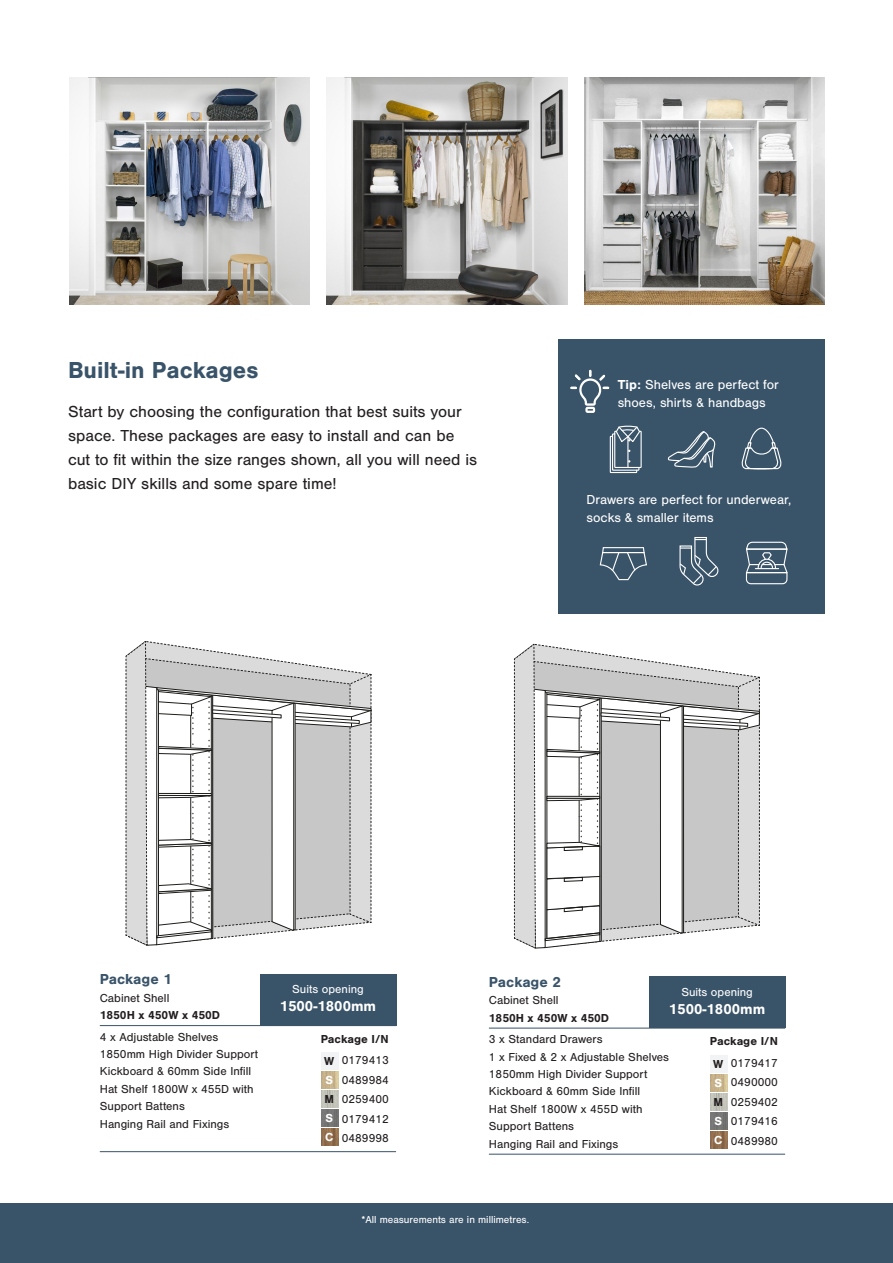
<style>
.page{position:relative;width:893px;height:1263px;background:#fff}
.page>*{position:absolute;margin:0;border:0;box-sizing:border-box;transform-origin:0 0}
.page_heading{font:700 24px "Nimbus San";color:#395369}
.page_intro_text{font:16.5px/24px "Nimbus San";color:#231f20}
.small_para_head{font:700 15px "Nimbus San";color:#fff}
.small_para_head-2{font:700 15px "Nimbus San";letter-spacing:-.005em;color:#395369}
.page_intro_text-2{font:13.5px/18px "Nimbus San";color:#fff}
.t1{font:12.3px "Myriad Pro";color:#000}
.productsizeandfeatures{font:12px/17.4px "Nimbus San";color:#231f20}
.finelines{font:12px "Nimbus San";color:#231f20}
.productsizeandfeatures-2{font:700 12px/17.4px "Nimbus San";color:#231f20}
.small_para_head-3{font:12px "Nimbus San";color:#fff}
.finelines-2{font:700 12px "Nimbus San";letter-spacing:-.005em;color:#231f20}
.B_S_M{font:700 12px "Nimbus San";color:#fff}
.B_S_M-2{font:700 12px "Nimbus San";color:#231f20}
.productsizeandfeatures-3{font:10.5px "Nimbus San";color:#fff}
.s1{font-weight:700}
.s2{font-weight:400}
</style>
<div class="page">
<div style="left:0;top:1203px;width:893px;height:60px;background:#395369"></div>
<div style="left:321px;top:1052px;width:17px;height:17px;background:#f2f3f4"></div>
<img style="left:321px;top:1071px;width:17px;height:17px">
<img style="left:321px;top:1109px;width:17px;height:17px">
<img style="left:321px;top:1128px;width:17px;height:17px">
<img style="left:321px;top:1090px;width:17px;height:17px">
<hr style="left:100px;top:1025px;width:296px;height:1px;background:#395369">
<hr style="left:100px;top:1151px;width:296px;height:1px;background:#395369">
<svg style="left:125px;top:641px;width:247px;height:305px"></svg>
<div style="left:260px;top:974px;width:136px;height:51px;background:#395369"></div>
<div style="left:710px;top:1055px;width:17px;height:17px;background:#f2f3f4"></div>
<img style="left:710px;top:1074px;width:17px;height:17px">
<img style="left:710px;top:1112px;width:17px;height:17px">
<img style="left:710px;top:1131px;width:17px;height:17px">
<img style="left:710px;top:1093px;width:17px;height:17px">
<hr style="left:489px;top:1028px;width:296px;height:1px;background:#395369">
<hr style="left:489px;top:1154px;width:296px;height:1px;background:#395369">
<svg style="left:513px;top:643px;width:247px;height:306px"></svg>
<div style="left:649px;top:977px;width:136px;height:51px;background:#395369"></div>
<div style="left:558px;top:339px;width:267px;height:275px;background:#395369"></div>
<svg style="left:570px;top:370px;width:39px;height:43px"></svg>
<img style="left:69px;top:78px;width:241px;height:227px">
<img style="left:327px;top:78px;width:240px;height:227px">
<img style="left:584px;top:78px;width:241px;height:227px">
<svg style="left:599px;top:547px;width:48px;height:34px"></svg>
<svg style="left:679px;top:537px;width:40px;height:49px"></svg>
<svg style="left:745px;top:541px;width:43px;height:44px"></svg>
<svg style="left:741px;top:427px;width:41px;height:43px"></svg>
<svg style="left:667px;top:431px;width:49px;height:37px"></svg>
<div style="left:614px;top:431px;width:28px;height:37px;border:1px solid #fff"></div>
<svg style="left:609px;top:425px;width:32px;height:49px"></svg>
<p class="page_heading" style="left:68px;top:357px;width:192px">Built-in Packages</p>
<p class="page_intro_text" style="left:68px;top:400px;width:411px">Start by choosing the configuration that best suits your space. These packages are easy to install and can be cut to fit within the size ranges shown, all you will need is basic DIY skills and some spare time!</p>
<p class="page_intro_text-2" style="left:618px;top:375px;width:163px"><span class="s1">Tip:</span> Shelves are perfect for shoes, shirts &amp; handbags</p>
<p class="page_intro_text-2" style="left:586px;top:491px;width:206px">Drawers are perfect for underwear, socks &amp; smaller items</p>
<p class="small_para_head-2" style="left:100px;top:971px;width:73px">Package 1</p>
<p class="productsizeandfeatures-2" style="left:100px;top:989px;width:122px"><span class="s2">Cabinet Shell<br></span>1850H x 450W x 450D</p>
<p class="productsizeandfeatures" style="left:100px;top:1028px;width:160px">4 x Adjustable Shelves<br>1850mm High Divider Support<br>Kickboard &amp; 60mm Side Infill<br>Hat Shelf 1800W x 455D with<br>Support Battens<br>Hanging Rail and Fixings</p>
<p class="small_para_head-3" style="left:292px;top:983px;width:73px">Suits opening</p>
<p class="small_para_head" style="left:280px;top:998px;width:98px">1500-1800mm</p>
<p class="finelines-2" style="left:321px;top:1032px;width:70px">Package I/N</p>
<p class="finelines" style="left:342px;top:1053px;width:49px">0179413</p>
<p class="finelines" style="left:342px;top:1073px;width:49px">0489984</p>
<p class="finelines" style="left:342px;top:1092px;width:49px">0259400</p>
<p class="finelines" style="left:342px;top:1112px;width:49px">0179412</p>
<p class="finelines" style="left:342px;top:1131px;width:49px">0489998</p>
<p class="t1" style="left:235px;top:1048px;width:54px">package 1</p>
<p class="B_S_M-2" style="left:324px;top:1054px;width:12px">W</p>
<p class="B_S_M" style="left:325px;top:1073px;width:9px">S</p>
<p class="B_S_M-2" style="left:324px;top:1092px;width:11px">M</p>
<p class="B_S_M" style="left:325px;top:1111px;width:9px">S</p>
<p class="B_S_M" style="left:325px;top:1130px;width:10px">C</p>
<p class="t1" style="left:176px;top:1060px;width:54px">package 1</p>
<p class="small_para_head-2" style="left:489px;top:973px;width:73px">Package 2</p>
<p class="productsizeandfeatures-2" style="left:489px;top:991px;width:122px"><span class="s2">Cabinet Shell<br></span>1850H x 450W x 450D</p>
<p class="productsizeandfeatures" style="left:489px;top:1031px;width:182px">3 x Standard Drawers<br>1 x Fixed &amp; 2 x Adjustable Shelves<br>1850mm High Divider Support<br>Kickboard &amp; 60mm Side Infill<br>Hat Shelf 1800W x 455D with<br>Support Battens<br>Hanging Rail and Fixings</p>
<p class="small_para_head-3" style="left:681px;top:985px;width:73px">Suits opening</p>
<p class="small_para_head" style="left:669px;top:1000px;width:98px">1500-1800mm</p>
<p class="finelines-2" style="left:710px;top:1034px;width:70px">Package I/N</p>
<p class="finelines" style="left:731px;top:1056px;width:49px">0179417</p>
<p class="finelines" style="left:731px;top:1075px;width:49px">0490000</p>
<p class="finelines" style="left:731px;top:1095px;width:49px">0259402</p>
<p class="finelines" style="left:731px;top:1114px;width:49px">0179416</p>
<p class="finelines" style="left:731px;top:1134px;width:49px">0489980</p>
<p class="B_S_M-2" style="left:713px;top:1057px;width:12px">W</p>
<p class="B_S_M" style="left:714px;top:1076px;width:9px">S</p>
<p class="B_S_M-2" style="left:713px;top:1095px;width:11px">M</p>
<p class="B_S_M" style="left:714px;top:1114px;width:9px">S</p>
<p class="B_S_M" style="left:714px;top:1133px;width:10px">C</p>
<p class="productsizeandfeatures-3" style="left:361px;top:1214px;width:169px">*All measurements are in millimetres.</p>
</div>
